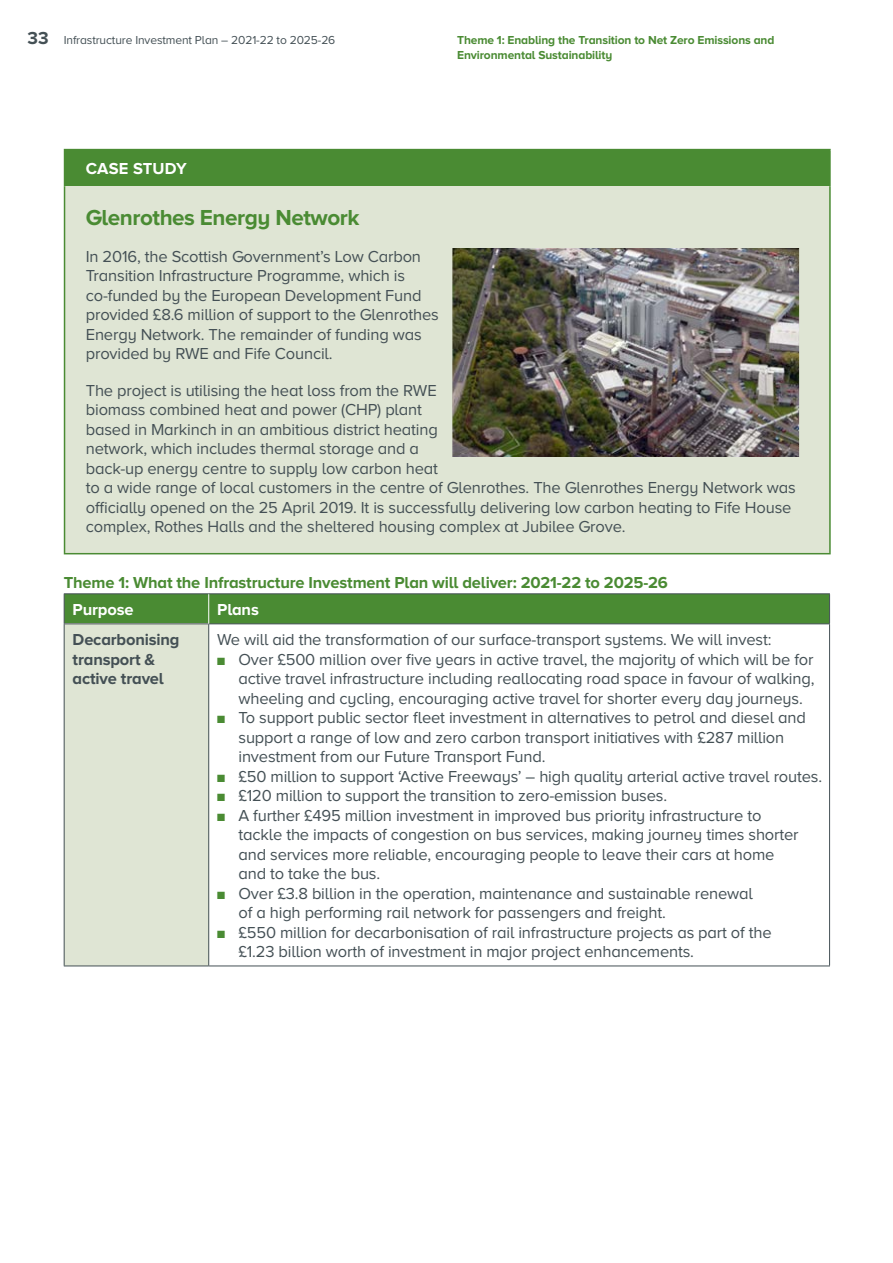
<style>
.page{position:relative;width:893px;height:1263px;background:#fff}
.page>*{position:absolute;margin:0;border:0;box-sizing:border-box;transform-origin:0 0}
.t1{font:700 22.5px "Proxima Nova A";letter-spacing:-.02em;color:#4a8b33}
.t2{font:16.5px/19.5px "Proxima Nova A";letter-spacing:-.01em;color:#445055}
.t3{font:700 16.5px "Proxima Nova A";letter-spacing:-.01em;color:#4a8b33}
.t4{font:700 16.5px/19.5px "Proxima Nova A";letter-spacing:-.01em;color:#445055}
.t5{font:700 16.5px "Proxima Nova A";letter-spacing:-.01em;color:#fff}
.t6{font:700 16.5px "Proxima Nova A";letter-spacing:.01em;color:#fff}
.t7{font:700 12px/15px "Proxima Nova A";letter-spacing:-.01em;color:#4a8b33}
.t8{font:12px "Proxima Nova A";letter-spacing:-.01em;color:#445055}
.s1{font-weight:700;font-size:18px}
.s2{color:#4a8b33}
</style>
<div class="page">
<div style="left:65px;top:150px;width:765px;height:36px;background:#4a8b33"></div>
<div style="left:65px;top:186px;width:765px;height:368px;background:#dfe5d4"></div>
<hr style="left:64px;top:149px;width:767px;height:1px;background:#4a8b33">
<hr style="left:64px;top:150px;width:1px;height:36px;background:#4a8b33">
<hr style="left:829px;top:150px;width:2px;height:36px;background:#4a8b33">
<hr style="left:64px;top:186px;width:1px;height:367px;background:#4a8b33">
<hr style="left:829px;top:186px;width:2px;height:367px;background:#4a8b33">
<hr style="left:64px;top:553px;width:767px;height:1px;background:#4a8b33">
<div style="left:64px;top:624px;width:145px;height:342px;background:#dfe5d4"></div>
<hr style="left:64px;top:593px;width:145px;height:1px;background:#445055">
<hr style="left:209px;top:593px;width:621px;height:1px;background:#445055">
<hr style="left:64px;top:624px;width:1px;height:341px;background:#445055">
<hr style="left:208px;top:624px;width:1px;height:341px;background:#445055">
<hr style="left:829px;top:624px;width:1px;height:341px;background:#445055">
<hr style="left:64px;top:965px;width:145px;height:1px;background:#445055">
<hr style="left:209px;top:965px;width:621px;height:1px;background:#445055">
<svg style="left:64px;top:594px;width:766px;height:30px;background:#4a8935"></svg>
<img style="left:452px;top:249px;width:347px;height:207px">
<p class="t8" style="left:28px;top:33px;width:309px"><span class="s1">33</span> Infrastructure Investment Plan – 2021-22 to 2025-26</p>
<p class="t7" style="left:457px;top:32px;width:319px">Theme 1: Enabling the Transition to Net Zero Emissions and<br>Environmental Sustainability</p>
<p class="t6" style="left:86px;top:160px;width:103px">CASE STUDY</p>
<h1 class="t1" style="left:86px;top:205px;width:275px">Glenrothes Energy Network</h1>
<p class="t2" style="left:86px;top:246px;width:355px">In 2016, the Scottish Government’s Low Carbon Transition Infrastructure Programme, which is co-funded by the European Development Fund provided £8.6 million of support to the Glenrothes Energy Network. The remainder of funding was provided by RWE and Fife Council.</p>
<p class="t2" style="left:86px;top:380px;width:711px">The project is utilising the heat loss from the RWE<br>biomass combined heat and power (CHP) plant<br>based in Markinch in an ambitious district heating<br>network, which includes thermal storage and a<br>back-up energy centre to supply low carbon heat<br>to a wide range of local customers in the centre of Glenrothes. The Glenrothes Energy Network was officially opened on the 25 April 2019. It is successfully delivering low carbon heating to Fife House complex, Rothes Halls and the sheltered housing complex at Jubilee Grove.</p>
<p class="t3" style="left:64px;top:573px;width:606px">Theme 1: What the Infrastructure Investment Plan will deliver: 2021-22 to 2025-26</p>
<p class="t5" style="left:73px;top:600px;width:62px">Purpose</p>
<p class="t5" style="left:217px;top:600px;width:43px">Plans</p>
<p class="t4" style="left:73px;top:630px;width:108px">Decarbonising transport &amp; active travel</p>
<p class="t2" style="left:217px;top:630px;width:556px">We will aid the transformation of our surface-transport systems. We will invest:</p>
<p class="t2" style="left:238px;top:649px;width:578px;text-align:justify;text-indent:-21px"><span class="s2">■</span> Over £500 million over five years in active travel, the majority of which will be for active travel infrastructure including reallocating road space in favour of walking, wheeling and cycling, encouraging active travel for shorter every day journeys.</p>
<p class="t2" style="left:238px;top:708px;width:569px;text-indent:-21px"><span class="s2">■</span> To support public sector fleet investment in alternatives to petrol and diesel and support a range of low and zero carbon transport initiatives with £287 million investment from our Future Transport Fund.</p>
<p class="t2" style="left:217px;top:766px;width:607px"><span class="s2">■</span> £50 million to support ‘Active Freeways’ – high quality arterial active travel routes.</p>
<p class="t2" style="left:217px;top:786px;width:451px"><span class="s2">■</span> £120 million to support the transition to zero-emission buses.</p>
<p class="t2" style="left:238px;top:805px;width:562px;text-indent:-21px"><span class="s2">■</span> A further £495 million investment in improved bus priority infrastructure to tackle the impacts of congestion on bus services, making journey times shorter and services more reliable, encouraging people to leave their cars at home and to take the bus.</p>
<p class="t2" style="left:238px;top:883px;width:516px;text-indent:-21px"><span class="s2">■</span> Over £3.8 billion in the operation, maintenance and sustainable renewal of a high performing rail network for passengers and freight.</p>
<p class="t2" style="left:238px;top:922px;width:535px;text-indent:-21px"><span class="s2">■</span> £550 million for decarbonisation of rail infrastructure projects as part of the £1.23 billion worth of investment in major project enhancements.</p>
</div>
